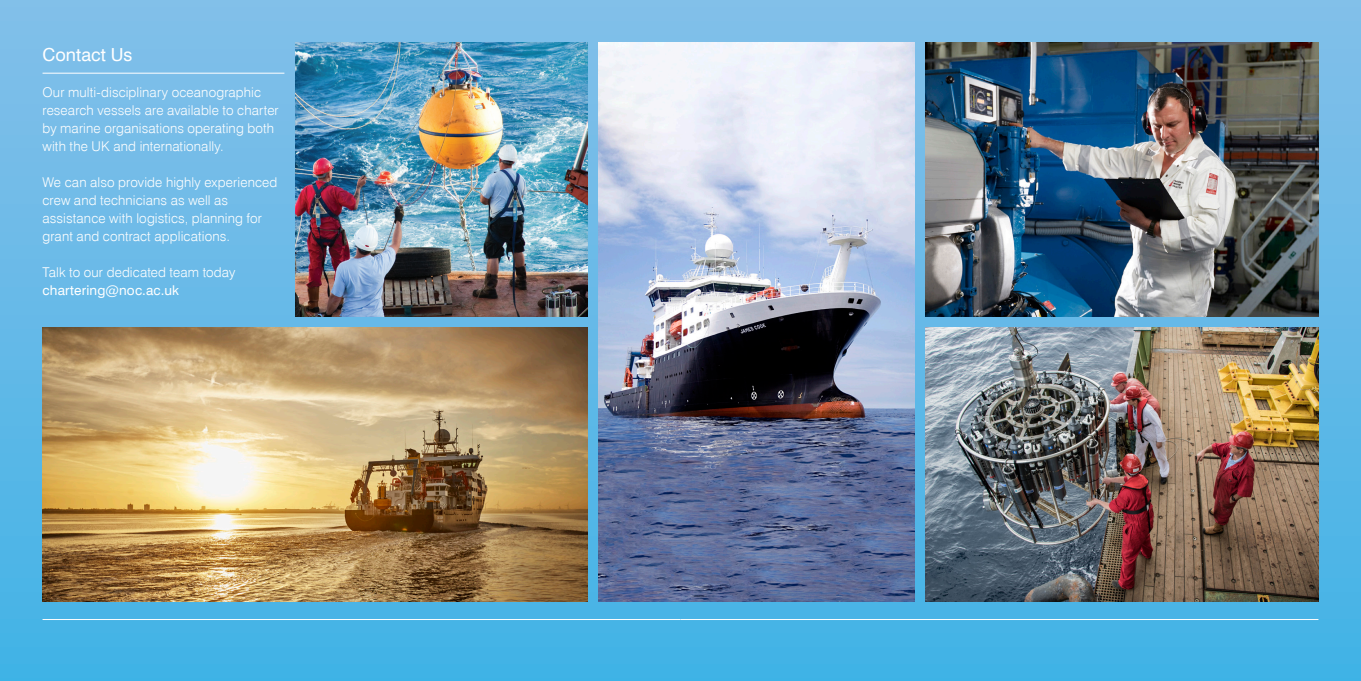
<style>
.page{position:relative;width:1361px;height:681px;background:#fff}
.page>*{position:absolute;margin:0;border:0;box-sizing:border-box;transform-origin:0 0}
.t1{font:18px "Swiss 721 BT";color:#fff}
.t2{font:300 13.5px/18px "Swiss 721 BT";letter-spacing:.01em;color:#fff}
.t3{font:13.5px "Swiss 721 BT";letter-spacing:.01em;color:#fff}
</style>
<div class="page">
<div style="left:0;top:0;width:680px;height:680px;background:linear-gradient(to bottom,#84bfe9,#44b1e1)"></div>
<svg style="left:680px;top:0;width:681px;height:680px;background:#5db6e4"></svg>
<hr style="left:43px;top:619px;width:637px;height:1px;background:#fff">
<hr style="left:680px;top:619px;width:638px;height:1px;background:#fff">
<hr style="left:43px;top:73px;width:241px;height:1px;background:#fff">
<img style="left:925px;top:43px;width:393px;height:273px">
<img style="left:925px;top:327px;width:393px;height:274px">
<img style="left:598px;top:43px;width:316px;height:558px">
<img style="left:295px;top:43px;width:292px;height:273px">
<img style="left:43px;top:327px;width:544px;height:274px">
<p class="t1" style="left:43px;top:43px;width:91px">Contact Us</p>
<p class="t2" style="left:43px;top:83px;width:238px">Our multi-disciplinary oceanographic research vessels are available to charter by marine organisations operating both with the UK and internationally.</p>
<p class="t2" style="left:43px;top:173px;width:236px">We can also provide highly experienced crew and technicians as well as assistance with logistics, planning for grant and contract applications.</p>
<p class="t2" style="left:43px;top:263px;width:194px">Talk to our dedicated team today</p>
<p class="t3" style="left:43px;top:282px;width:138px">chartering@noc.ac.uk</p>
</div>
